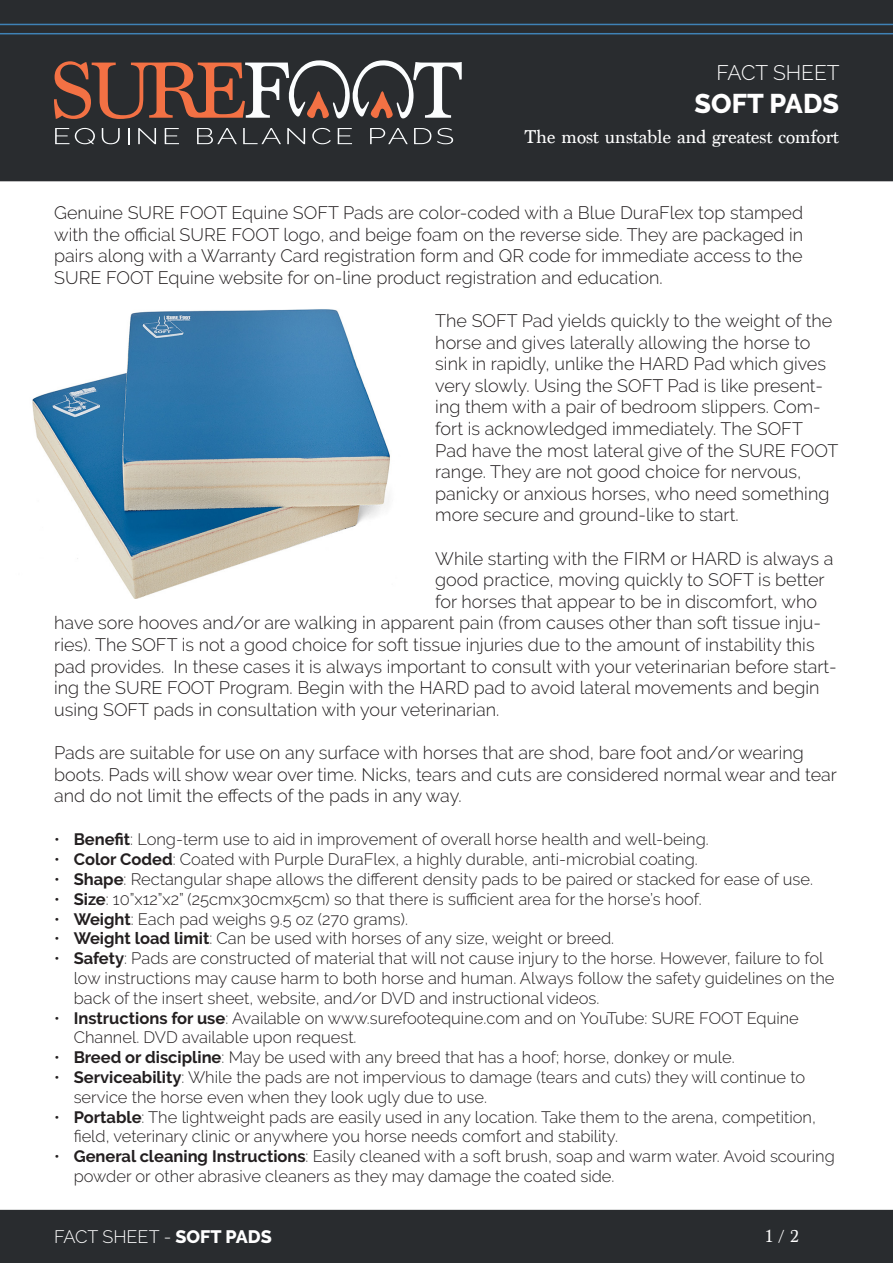
<style>
.page{position:relative;width:893px;height:1263px;background:#fff}
.page>*{position:absolute;margin:0;border:0;box-sizing:border-box;transform-origin:0 0}
.t1{font:800 27px "Raleway";color:#fff}
.t2{font:300 21px "Raleway";color:#fff}
.t3{font:19.5px "Marion";color:#fff}
.t4{font:300 18px/21.6px "Raleway";color:#231f20}
.t5{font:300 18px "Raleway";color:#fff}
.t6{font:18px "Marion";color:#fff}
.t7{font:300 16.5px/19.8px "Raleway";color:#231f20}
.s1{font-weight:700}
.s2{font-weight:800}
</style>
<div class="page">
<div style="left:0;top:1210px;width:893px;height:53px;background:#292c2f"></div>
<div style="left:0;top:0;width:893px;height:181px;background:#292c2f"></div>
<img style="left:32px;top:309px;width:358px;height:289px">
<div style="left:54px;top:1226px;width:445px;height:23px;background:#292c2f"></div>
<hr style="left:0;top:24px;width:893px;height:1px;background:#3f82b6">
<hr style="left:0;top:33px;width:893px;height:1px;background:#3f82b6">
<div style="left:394px;top:60px;width:445px;height:65px;background:#292c2f"></div>
<div style="left:394px;top:130px;width:445px;height:23px;background:#292c2f"></div>
<svg style="left:54px;top:60px;width:408px;height:59px"></svg>
<svg style="left:55px;top:128px;width:14px;height:16px"></svg>
<svg style="left:75px;top:128px;width:20px;height:16px"></svg>
<svg style="left:102px;top:128px;width:18px;height:16px"></svg>
<svg style="left:128px;top:128px;width:2px;height:16px"></svg>
<svg style="left:138px;top:128px;width:18px;height:16px"></svg>
<svg style="left:165px;top:128px;width:14px;height:16px"></svg>
<svg style="left:197px;top:128px;width:40px;height:16px"></svg>
<svg style="left:243px;top:128px;width:38px;height:16px"></svg>
<svg style="left:287px;top:128px;width:18px;height:16px"></svg>
<svg style="left:312px;top:128px;width:19px;height:16px"></svg>
<svg style="left:338px;top:128px;width:14px;height:16px"></svg>
<svg style="left:370px;top:128px;width:38px;height:16px"></svg>
<svg style="left:414px;top:128px;width:17px;height:16px"></svg>
<svg style="left:437px;top:128px;width:16px;height:16px"></svg>
<p class="t2" style="left:717px;top:60px;width:124px">FACT SHEET</p>
<p class="t1" style="left:694px;top:88px;width:146px">SOFT PADS</p>
<p class="t3" style="left:525px;top:125px;width:316px">The most unstable and greatest comfort</p>
<p class="t4" style="left:54px;top:202px;width:751px;text-align:justify">Genuine SURE FOOT Equine SOFT Pads are color-coded with a Blue DuraFlex top stamped with the official SURE FOOT logo, and beige foam on the reverse side. They are packaged in pairs along with a Warranty Card registration form and QR code for immediate access to the SURE FOOT Equine website for on-line product registration and education.</p>
<p class="t4" style="left:435px;top:310px;width:405px">The SOFT Pad yields quickly to the weight of the horse and gives laterally allowing the horse to sink in rapidly, unlike the HARD Pad which gives very slowly. Using the SOFT Pad is like present&shy;ing them with a pair of bedroom slippers. Com&shy;fort is acknowledged immediately. The SOFT Pad have the most lateral give of the SURE FOOT range. They are not good choice for nervous, panicky or anxious horses, who need something more secure and ground-like to start.</p>
<p class="t4" style="left:435px;top:547px;width:400px">While starting with the FIRM or HARD is always a</p>
<p class="t4" style="left:435px;top:569px;width:391px">good practice, moving quickly to SOFT is better</p>
<p class="t4" style="left:435px;top:590px;width:383px">for horses that appear to be in discomfort, who</p>
<p class="t4" style="left:54px;top:612px;width:768px">have sore hooves and/or are walking in apparent pain (from causes other than soft tissue inju-</p>
<p class="t4" style="left:54px;top:634px;width:762px">ries). The SOFT is not a good choice for soft tissue injuries due to the amount of instability this</p>
<p class="t4" style="left:54px;top:655px;width:784px">pad provides. In these cases it is always important to consult with your veterinarian before start-</p>
<p class="t4" style="left:54px;top:677px;width:767px">ing the SURE FOOT Program. Begin with the HARD pad to avoid lateral movements and begin</p>
<p class="t4" style="left:54px;top:698px;width:447px">using SOFT pads in consultation with your veterinarian.</p>
<p class="t4" style="left:54px;top:742px;width:784px">Pads are suitable for use on any surface with horses that are shod, bare foot and/or wearing boots. Pads will show wear over time. Nicks, tears and cuts are considered normal wear and tear and do not limit the effects of the pads in any way.</p>
<p class="t7" style="left:54px;top:830px;width:656px">• <span class="s1">Benefit</span>: Long-term use to aid in improvement of overall horse health and well-being.</p>
<p class="t7" style="left:54px;top:849px;width:645px">• <span class="s1">Color Coded</span>: Coated with Purple DuraFlex, a highly durable, anti-microbial coating.</p>
<p class="t7" style="left:54px;top:869px;width:760px">• <span class="s1">Shape</span>: Rectangular shape allows the different density pads to be paired or stacked for ease of use.</p>
<p class="t7" style="left:54px;top:889px;width:649px">• <span class="s1">Size</span>: 10”x12”x2” (25cmx30cmx5cm) so that there is sufficient area for the horse’s hoof.</p>
<p class="t7" style="left:54px;top:909px;width:355px">• <span class="s1">Weight</span>: Each pad weighs 9.5 oz (270 grams).</p>
<p class="t7" style="left:54px;top:929px;width:561px">• <span class="s1">Weight load limit</span>: Can be used with horses of any size, weight or breed.</p>
<p class="t7" style="left:74px;top:948px;width:762px;text-indent:-20px">• <span class="s1">Safety</span>: Pads are constructed of material that will not cause injury to the horse. However, failure to fol low instructions may cause harm to both horse and human. Always follow the safety guidelines on the back of the insert sheet, website, and/or DVD and instructional videos.</p>
<p class="t7" style="left:74px;top:1008px;width:727px;text-indent:-20px">• <span class="s1">Instructions for use</span>: Available on www.surefootequine.com and on YouTube: SURE FOOT Equine<br>Channel. DVD available upon request.</p>
<p class="t7" style="left:54px;top:1047px;width:682px">• <span class="s1">Breed or discipline</span>: May be used with any breed that has a hoof; horse, donkey or mule.</p>
<p class="t7" style="left:74px;top:1067px;width:733px;text-indent:-20px">• <span class="s1">Serviceability</span>: While the pads are not impervious to damage (tears and cuts) they will continue to service the horse even when they look ugly due to use.</p>
<p class="t7" style="left:74px;top:1107px;width:744px;text-indent:-20px">• <span class="s1">Portable</span>: The lightweight pads are easily used in any location. Take them to the arena, competition, field, veterinary clinic or anywhere you horse needs comfort and stability.</p>
<p class="t7" style="left:74px;top:1146px;width:763px;text-indent:-20px">• <span class="s1">General cleaning Instructions</span>: Easily cleaned with a soft brush, soap and warm water. Avoid scouring powder or other abrasive cleaners as they may damage the coated side.</p>
<p class="t5" style="left:54px;top:1226px;width:219px">FACT SHEET - <span class="s2">SOFT PADS</span></p>
<p class="t6" style="left:766px;top:1226px;width:35px">1 / 2</p>
</div>
